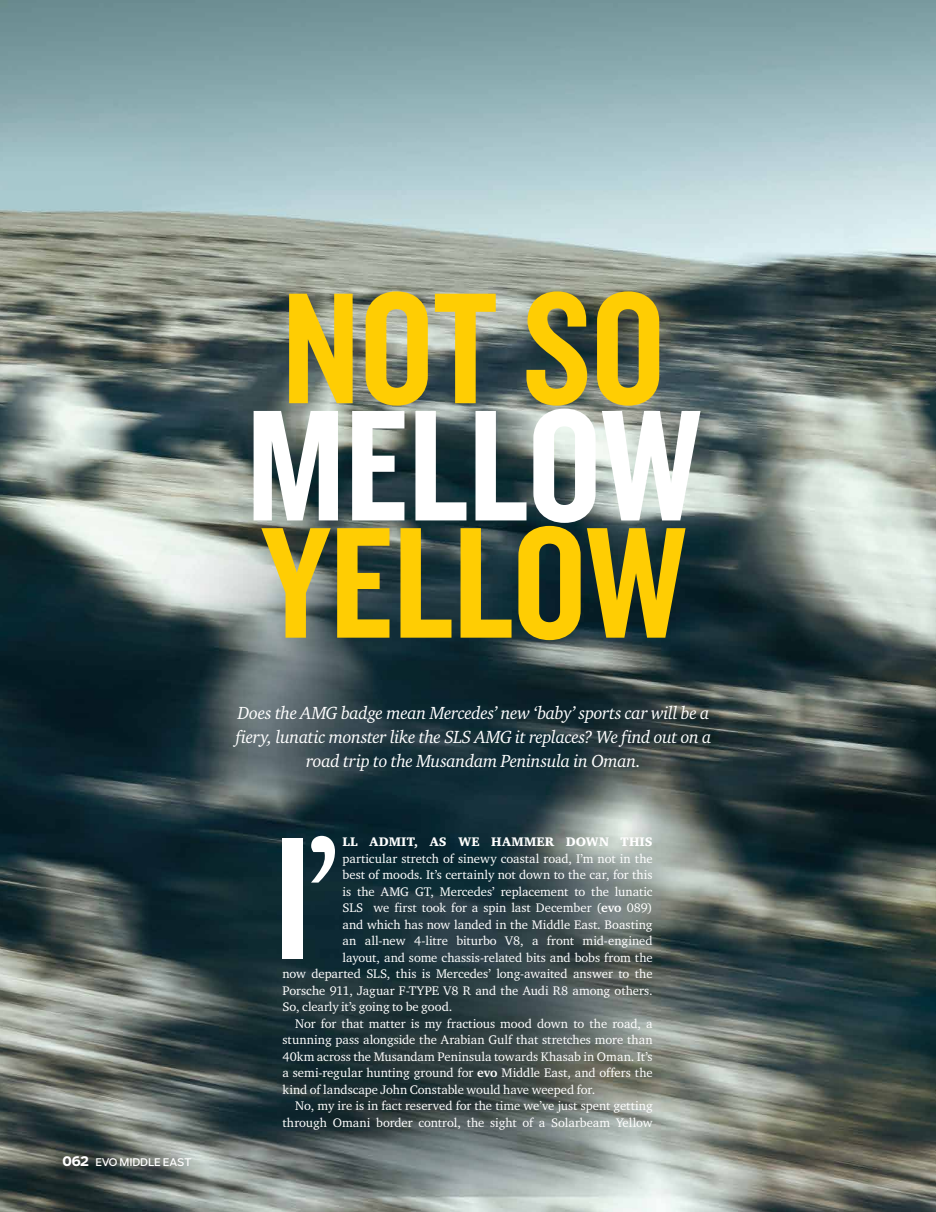
<style>
.page{position:relative;width:936px;height:1212px;background:#fff}
.page>*{position:absolute;margin:0;border:0;box-sizing:border-box;transform-origin:0 0}
.t1{font:164.4px "Knockout HTF49 Liteweight";color:#ffcd03}
.t2{font:164.4px "Knockout HTF49 Liteweight";color:#fff}
.t3{font:500 162.6px "Salvo Sans Extra Cond";color:#fff}
.t4{font:italic 18px/24px "Charter ITC Std";letter-spacing:-.02em;color:#fff;text-align:center}
.t5{font:12.75px "Charter ITC Std";color:#fff}
.t6{font:900 12.75px "Charter ITC Std";letter-spacing:.015em;color:#fff}
.t7{font:10.5px "Salvo Sans";letter-spacing:-.005em;color:#fff}
.s1{font-weight:700;font-size:13.5px}
.s2{font-family:"Charter ITC Std";font-weight:400;font-size:172.5px}
.s3{font-weight:700}
</style>
<div class="page">
<img style="left:0;top:0;width:935px;height:1212px">
<hr style="left:935px;top:0;width:1px;height:1212px;background:#4684b3">
<p class="t7" style="left:62px;top:1155px;width:131px"><span class="s1">062</span> EVO MIDDLE EAST</p>
<h1 class="t1" style="left:282px;top:265px;width:384px">NOT SO</h1>
<h1 class="t2" style="left:246px;top:382px;width:456px">MELLOW</h1>
<h1 class="t1" style="left:262px;top:499px;width:426px">YELLOW</h1>
<h3 class="t4" style="left:236px;top:700px;width:477px">Does the AMG badge mean Mercedes’ new ‘baby’ sports car will be a fiery, lunatic monster like the SLS AMG it replaces? We find out on a road trip to the Musandam Peninsula in Oman.</h3>
<h2 class="t3" style="left:274px;top:794px;width:67px">I<span class="s2">’</span></h2>
<p class="t6" style="left:342px;top:834px;width:311px">LL ADMIT, AS WE HAMMER DOWN THIS</p>
<p class="t5" style="left:342px;top:850px;width:311px">particular stretch of sinewy coastal road, I’m not in the</p>
<p class="t5" style="left:342px;top:867px;width:311px">best of moods. It’s certainly not down to the car, for this</p>
<p class="t5" style="left:342px;top:883px;width:311px">is the AMG GT, Mercedes’ replacement to the lunatic</p>
<p class="t5" style="left:342px;top:900px;width:311px">SLS we first took for a spin last December (<span class="s3">evo</span> 089)</p>
<p class="t5" style="left:342px;top:916px;width:311px">and which has now landed in the Middle East. Boasting</p>
<p class="t5" style="left:342px;top:933px;width:311px">an all-new 4-litre biturbo V8, a front mid-engined</p>
<p class="t5" style="left:342px;top:949px;width:311px">layout, and some chassis-related bits and bobs from the</p>
<p class="t5" style="left:282px;top:966px;width:371px">now departed SLS, this is Mercedes’ long-awaited answer to the</p>
<p class="t5" style="left:282px;top:982px;width:371px">Porsche 911, Jaguar F-TYPE V8 R and the Audi R8 among others.</p>
<p class="t5" style="left:282px;top:999px;width:171px">So, clearly it’s going to be good.</p>
<p class="t5" style="left:295px;top:1015px;width:359px">Nor for that matter is my fractious mood down to the road, a</p>
<p class="t5" style="left:282px;top:1032px;width:371px">stunning pass alongside the Arabian Gulf that stretches more than</p>
<p class="t5" style="left:282px;top:1048px;width:371px">40km across the Musandam Peninsula towards Khasab in Oman. It’s</p>
<p class="t5" style="left:282px;top:1065px;width:371px">a semi-regular hunting ground for <span class="s3">evo</span> Middle East, and offers the</p>
<p class="t5" style="left:282px;top:1081px;width:314px">kind of landscape John Constable would have weeped for.</p>
<p class="t5" style="left:295px;top:1098px;width:359px">No, my ire is in fact reserved for the time we’ve just spent getting</p>
<p class="t5" style="left:282px;top:1114px;width:371px">through Omani border control, the sight of a Solarbeam Yellow</p>
</div>
